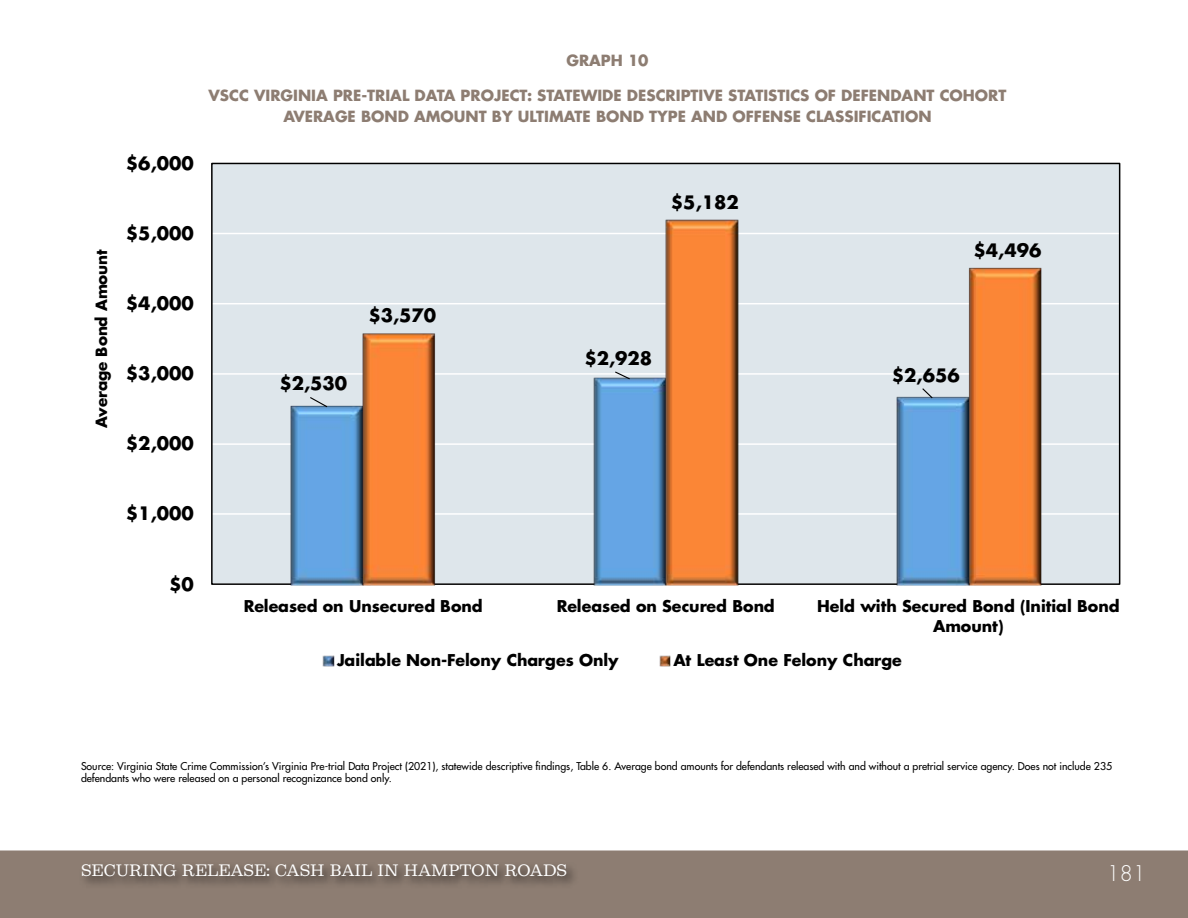
<style>
.page{position:relative;width:1188px;height:918px;background:#fff}
.page>*{position:absolute;margin:0;border:0;box-sizing:border-box;transform-origin:0 0}
.t1{font:300 21px "Futura Std";color:#fff}
.t2{font:700 18px "Futura Std";color:#000}
.t3{font:700 15.9px/20.5px "Futura Std";color:#000;text-align:center}
.t4{font:700 15.15px "Futura Std";letter-spacing:-.005em;color:#000}
.t5{font:700 15px/21px "Futura Std";color:#8d7d72;text-align:center}
.t6{font:15px "Belizio";color:#fff}
.t7{font:500 10.5px/12px "Futura Std";color:#000}
</style>
<div class="page">
<div style="left:0;top:850px;width:1188px;height:68px;background:#8d7d72"></div>
<div style="left:79px;top:861px;width:500px;height:29px;background:#000;opacity:.75"></div>
<div style="left:212px;top:163px;width:908px;height:421px;background:#dee6eb"></div>
<hr style="left:212px;top:513px;width:908px;height:2px;background:#fff">
<hr style="left:212px;top:443px;width:908px;height:2px;background:#fff">
<hr style="left:212px;top:373px;width:908px;height:2px;background:#fff">
<hr style="left:212px;top:303px;width:908px;height:1px;background:#fff">
<hr style="left:212px;top:233px;width:908px;height:1px;background:#fff">
<img style="left:290px;top:378px;width:73px;height:207px">
<img style="left:363px;top:220px;width:678px;height:365px">
<svg style="left:309px;top:396px;width:20px;height:12px"></svg>
<svg style="left:614px;top:370px;width:17px;height:10px"></svg>
<svg style="left:921px;top:387px;width:13px;height:13px"></svg>
<svg style="left:323px;top:655px;width:11px;height:11px"></svg>
<svg style="left:659px;top:655px;width:11px;height:11px"></svg>
<h3 class="t4" style="left:91px;top:428px;width:180px;rotate:-90deg">Average Bond Amount</h3>
<h2 class="t2" style="left:126px;top:151px;width:69px">$6,000</h2>
<h2 class="t2" style="left:126px;top:221px;width:69px">$5,000</h2>
<h2 class="t2" style="left:126px;top:291px;width:69px">$4,000</h2>
<h2 class="t2" style="left:126px;top:362px;width:69px">$3,000</h2>
<h3 class="t5" style="left:566px;top:50px;width:84px">GRAPH 10</h3>
<h3 class="t5" style="left:209px;top:85px;width:799px">VSCC VIRGINIA PRE-TRIAL DATA PROJECT: STATEWIDE DESCRIPTIVE STATISTICS OF DEFENDANT COHORT<br>AVERAGE BOND AMOUNT BY ULTIMATE BOND TYPE AND OFFENSE CLASSIFICATION</h3>
<h2 class="t2" style="left:307px;top:101px;width:687px">Average Bond Amount by Ultimate Bond Type and Offense Classification</h2>
<h2 class="t2" style="left:279px;top:372px;width:69px">$2,530</h2>
<h2 class="t2" style="left:368px;top:304px;width:69px">$3,570</h2>
<h2 class="t2" style="left:671px;top:191px;width:69px">$5,182</h2>
<h2 class="t2" style="left:584px;top:346px;width:69px">$2,928</h2>
<h2 class="t2" style="left:974px;top:239px;width:69px">$4,496</h2>
<h2 class="t2" style="left:892px;top:363px;width:69px">$2,656</h2>
<h2 class="t2" style="left:126px;top:432px;width:69px">$2,000</h2>
<h2 class="t2" style="left:126px;top:502px;width:69px">$1,000</h2>
<h2 class="t2" style="left:169px;top:572px;width:26px">$0</h2>
<h3 class="t3" style="left:244px;top:595px;width:241px">Released on Unsecured Bond</h3>
<h3 class="t3" style="left:557px;top:595px;width:219px">Released on Secured Bond</h3>
<h3 class="t3" style="left:817px;top:595px;width:304px">Held with Secured Bond (Initial Bond<br>Amount)</h3>
<h3 class="t3" style="left:337px;top:650px;width:283px">Jailable Non-Felony Charges Only</h3>
<h3 class="t3" style="left:673px;top:650px;width:230px">At Least One Felony Charge</h3>
<p class="t7" style="left:81px;top:760px;width:1033px">Source: Virginia State Crime Commission’s Virginia Pre-trial Data Project (2021), statewide descriptive findings, Table 6. Average bond amounts for defendants released with and without a pretrial service agency. Does not include 235 defendants who were released on a personal recognizance bond only.</p>
<h3 class="t6" style="left:81px;top:861px;width:488px">SECURING RELEASE: CASH BAIL IN HAMPTON ROADS</h3>
<h1 class="t1" style="left:1107px;top:861px;width:41px">181</h1>
</div>
